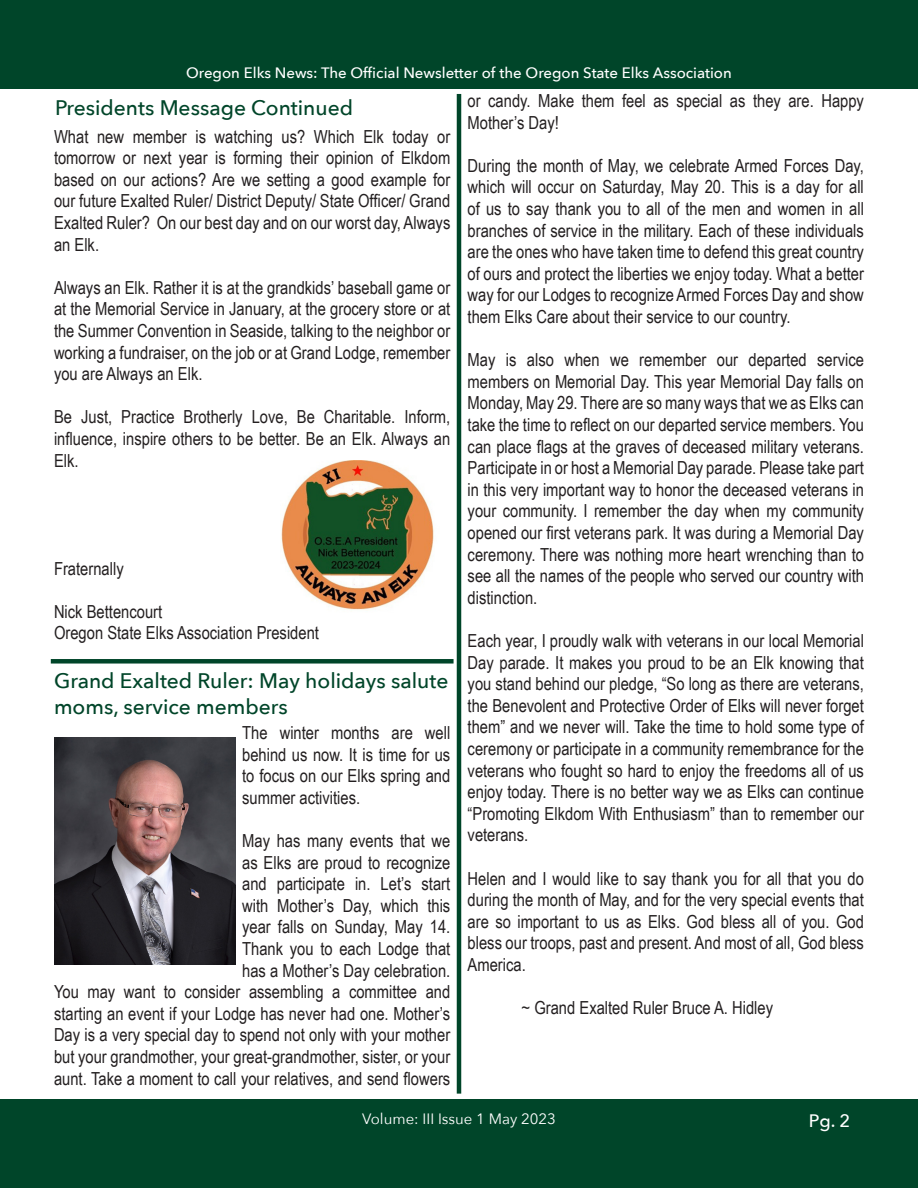
<style>
.page{position:relative;width:918px;height:1188px;background:#fff}
.page>*{position:absolute;margin:0;border:0;box-sizing:border-box;transform-origin:0 0}
.t1{font:500 21px/25.2px "Avenir Next";color:#004529}
.t2{font:18px/21.6px "Arial Narrow";color:#231f20;text-align:justify}
.t3{font:500 18px "Avenir Next";color:#fff}
.t4{font:500 15px "Avenir Next";color:#fff}
.t5{font:15px "Avenir Next";color:#fff}
</style>
<div class="page">
<div style="left:0;top:0;width:918px;height:88px;background:#004529"></div>
<div style="left:0;top:1100px;width:918px;height:88px;background:#004529"></div>
<hr style="left:457px;top:94px;width:4px;height:1000px;background:#004529">
<img style="left:54px;top:738px;width:181px;height:226px">
<div style="left:51px;top:659px;width:403px;height:5px;background:#004529"></div>
<img style="left:281px;top:461px;width:153px;height:149px">
<p class="t4" style="left:186px;top:60px;width:547px">Oregon Elks News: The Official Newsletter of the Oregon State Elks Association</p>
<p class="t1" style="left:55px;top:94px;width:300px">Presidents Message Continued</p>
<p class="t2" style="left:54px;top:125px;width:398px">What new member is watching us? Which Elk today or tomorrow or next year is forming their opinion of Elkdom based on our actions? Are we setting a good example for our future Exalted Ruler/ District Deputy/ State Officer/ Grand Exalted Ruler? On our best day and on our worst day, Always an Elk.</p>
<p class="t2" style="left:54px;top:276px;width:398px">Always an Elk. Rather it is at the grandkids’ baseball game or at the Memorial Service in January, at the grocery store or at the Summer Convention in Seaside, talking to the neighbor or working a fundraiser, on the job or at Grand Lodge, remember you are Always an Elk.</p>
<p class="t2" style="left:54px;top:406px;width:398px">Be Just, Practice Brotherly Love, Be Charitable. Inform, influence, inspire others to be better. Be an Elk. Always an Elk.</p>
<p class="t2" style="left:54px;top:557px;width:71px">Fraternally</p>
<p class="t2" style="left:54px;top:600px;width:110px">Nick Bettencourt</p>
<p class="t2" style="left:54px;top:622px;width:267px">Oregon State Elks Association President</p>
<p class="t1" style="left:54px;top:668px;width:396px">Grand Exalted Ruler: May holidays salute moms, service members</p>
<p class="t2" style="left:242px;top:721px;width:210px">The winter months are well behind us now. It is time for us to focus on our Elks spring and summer activities.</p>
<p class="t2" style="left:54px;top:829px;width:398px;text-align:right">May has many events that we<br>as Elks are proud to recognize<br>and participate in. Let’s start<br>with Mother’s Day, which this<br>year falls on Sunday, May 14.<br>Thank you to each Lodge that<br>has a Mother’s Day celebration.<br>You may want to consider assembling a committee and starting an event if your Lodge has never had one. Mother’s Day is a very special day to spend not only with your mother but your grandmother, your great-grandmother, sister, or your aunt. Take a moment to call your relatives, and send flowers</p>
<p class="t2" style="left:468px;top:89px;width:398px">or candy. Make them feel as special as they are. Happy<br>Mother’s Day!</p>
<p class="t2" style="left:468px;top:154px;width:398px">During the month of May, we celebrate Armed Forces Day, which will occur on Saturday, May 20. This is a day for all of us to say thank you to all of the men and women in all branches of service in the military. Each of these individuals are the ones who have taken time to defend this great country of ours and protect the liberties we enjoy today. What a better way for our Lodges to recognize Armed Forces Day and show them Elks Care about their service to our country.</p>
<p class="t2" style="left:468px;top:348px;width:398px">May is also when we remember our departed service members on Memorial Day. This year Memorial Day falls on Monday, May 29. There are so many ways that we as Elks can take the time to reflect on our departed service members. You can place flags at the graves of deceased military veterans.<br>Participate in or host a Memorial Day parade. Please take part in this very important way to honor the deceased veterans in your community. I remember the day when my community opened our first veterans park. It was during a Memorial Day ceremony. There was nothing more heart wrenching than to see all the names of the people who served our country with distinction.</p>
<p class="t2" style="left:468px;top:629px;width:398px">Each year, I proudly walk with veterans in our local Memorial Day parade. It makes you proud to be an Elk knowing that you stand behind our pledge, “So long as there are veterans, the Benevolent and Protective Order of Elks will never forget them” and we never will. Take the time to hold some type of ceremony or participate in a community remembrance for the veterans who fought so hard to enjoy the freedoms all of us enjoy today. There is no better way we as Elks can continue “Promoting Elkdom With Enthusiasm” than to remember our veterans.</p>
<p class="t2" style="left:468px;top:867px;width:398px">Helen and I would like to say thank you for all that you do during the month of May, and for the very special events that are so important to us as Elks. God bless all of you. God bless our troops, past and present. And most of all, God bless America.</p>
<p class="t2" style="left:522px;top:996px;width:253px">~ Grand Exalted Ruler Bruce A. Hidley</p>
<p class="t5" style="left:362px;top:1107px;width:195px">Volume: III Issue 1 May 2023</p>
<p class="t3" style="left:809px;top:1106px;width:43px">Pg. 2</p>
</div>
